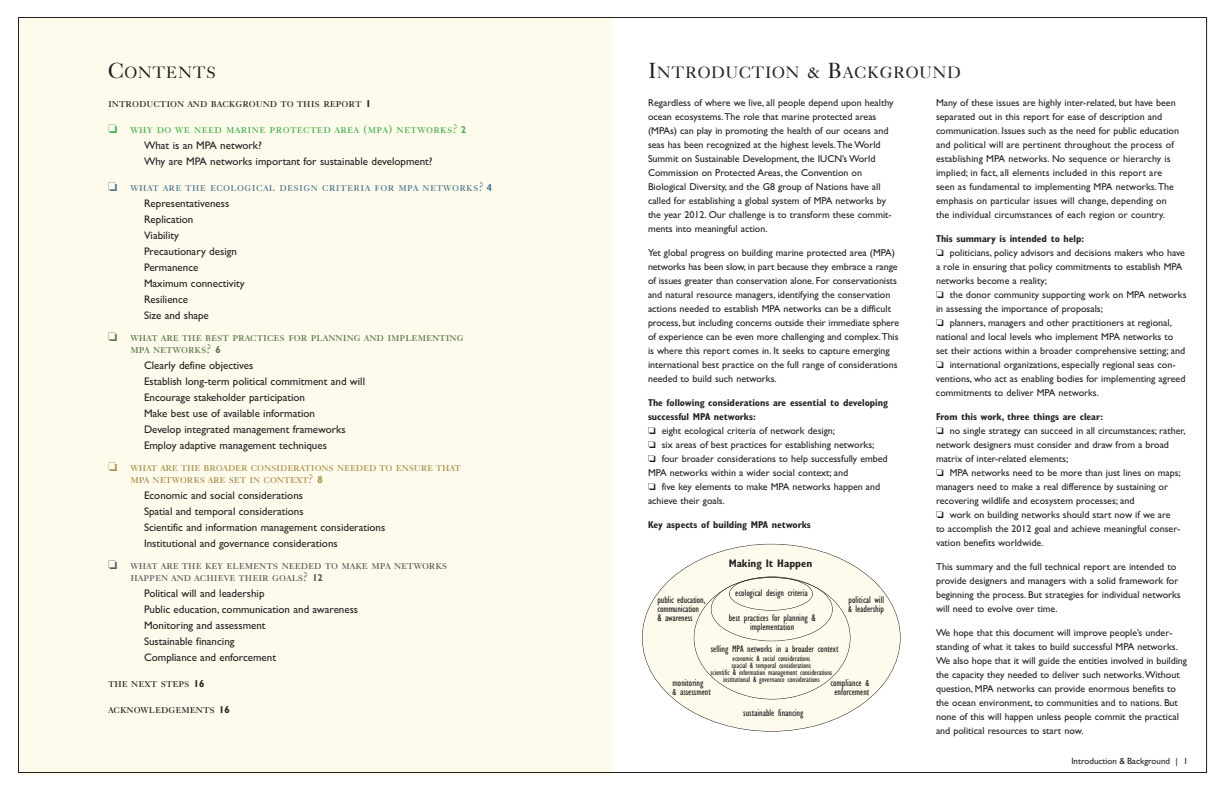
<style>
.page{position:relative;width:1224px;height:792px;background:#fff}
.page>*{position:absolute;margin:0;border:0;box-sizing:border-box;transform-origin:0 0}
.t1{font:16.5px "Caslon Five Forty Roman SC";letter-spacing:.04em;color:#231f20}
.t2{font:12.5px/26px "Caslon Five Forty Roman SC";color:#40ae49}
.t3{font:12.5px/12px "Caslon Five Forty Roman SC";letter-spacing:-.01em;color:#a68e49}
.t4{font:12.5px/12px "Caslon Five Forty Roman SC";color:#57585a}
.t5{font:12.5px/12px "Caslon Five Forty Roman SC";color:#547541}
.t6{font:12.5px "Caslon Five Forty Roman SC";letter-spacing:.03em;color:#4a768e}
.t7{font:12.5px/26px "Caslon Five Forty Roman SC";color:#231f20}
.t8{font:11px/16px "Gill Sans";color:#231f20}
.t9{font:700 condensed 11px "Gill Sans";color:#231f20}
.t10{font:10px/14px "Gill Sans";color:#231f20}
.t11{font:condensed 10px/9px "Gill Sans";color:#231f20}
.t12{font:700 condensed 10px "Gill Sans";color:#231f20}
.t13{font:9px "Gill Sans";color:#231f20}
.t14{font:condensed 8px/7px "Gill Sans";color:#231f20;text-align:center}
.s1{font-size:22px}
.s2{color:#231f20}
.s3{font-family:"Gill Sans";font-weight:700;font-stretch:condensed;font-size:10px;color:#231f20}
.s4{font-family:"Gill Sans";font-weight:700;font-stretch:condensed;font-size:10px}
.s5{font-weight:700;font-stretch:condensed}
.s6{font-size:9px}
</style>
<div class="page">
<div style="left:18px;top:18px;width:594px;height:756px;background:#fefaec"></div>
<div style="left:642px;top:544px;width:258px;height:187px;background:#fefaec;border-radius:50%"></div>
<div style="left:729px;top:577px;width:84px;height:34px;border:1px solid #231f20;border-radius:50%"></div>
<h1 class="t1" style="left:108px;top:67px;width:109px"><span class="s1">C</span>ONTENTS</h1>
<h1 class="t1" style="left:648px;top:67px;width:314px"><span class="s1">I</span>NTRODUCTION <span class="s1">&amp; B</span>ACKGROUND</h1>
<p class="t2" style="left:108px;top:91px;width:360px"><span class="s2">introduction and background to this report</span> <span class="s3">1<br></span>❏ why do we need marine protected area (mpa) networks? <span class="s4">2</span></p>
<p class="t8" style="left:144px;top:138px;width:290px">What is an MPA network?<br>Why are MPA networks important for sustainable development?</p>
<p class="t6" style="left:108px;top:183px;width:386px">❏ what are the ecological design criteria for mpa networks? <span class="s4">4</span></p>
<p class="t8" style="left:144px;top:196px;width:102px">Representativeness<br>Replication<br>Viability<br>Precautionary design<br>Permanence<br>Maximum connectivity<br>Resilience<br>Size and shape</p>
<p class="t5" style="left:130px;top:332px;width:335px;text-indent:-22px">❏ what are the best practices for planning and implementing mpa networks? <span class="s4">6</span></p>
<p class="t8" style="left:144px;top:358px;width:223px">Clearly define objectives<br>Establish long-term political commitment and will Encourage stakeholder participation<br>Make best use of available information<br>Develop integrated management frameworks Employ adaptive management techniques</p>
<p class="t3" style="left:130px;top:462px;width:332px;text-indent:-22px">❏ what are the broader considerations needed to ensure that mpa networks are set in context? <span class="s4">8</span></p>
<p class="t8" style="left:144px;top:488px;width:243px">Economic and social considerations<br>Spatial and temporal considerations<br>Scientific and information management considerations Institutional and governance considerations</p>
<p class="t4" style="left:130px;top:560px;width:318px;text-indent:-22px">❏ what are the key elements needed to make mpa networks happen and achieve their goals? <span class="s4">12</span></p>
<p class="t8" style="left:144px;top:586px;width:216px">Political will and leadership<br>Public education, communication and awareness<br>Monitoring and assessment<br>Sustainable financing<br>Compliance and enforcement</p>
<p class="t7" style="left:108px;top:671px;width:123px">the next steps <span class="s4">16 </span>acknowledgements <span class="s4">16</span></p>
<p class="t10" style="left:648px;top:95px;width:247px">Regardless of where we live, all people depend upon healthy ocean ecosystems.The role that marine protected areas (MPAs) can play in promoting the health of our oceans and seas has been recognized at the highest levels.The World Summit on Sustainable Development, the IUCN’s World Commission on Protected Areas, the Convention on Biological Diversity, and the G8 group of Nations have all called for establishing a global system of MPA networks by the year 2012. Our challenge is to transform these commit&shy;ments into meaningful action.</p>
<p class="t10" style="left:648px;top:245px;width:253px">Yet global progress on building marine protected area (MPA) networks has been slow, in part because they embrace a range of issues greater than conservation alone. For conservationists and natural resource managers, identifying the conservation actions needed to establish MPA networks can be a difficult process, but including concerns outside their immediate sphere of experience can be even more challenging and complex.This is where this report comes in. It seeks to capture emerging international best practice on the full range of considerations needed to build such networks.</p>
<p class="t10" style="left:648px;top:395px;width:242px"><span class="s5">The following considerations are essential to developing successful MPA networks:<br></span>❏ eight ecological criteria of network design;<br>❏ six areas of best practices for establishing networks;<br>❏ four broader considerations to help successfully embed MPA networks within a wider social context; and<br>❏ five key elements to make MPA networks happen and achieve their goals.</p>
<p class="t12" style="left:648px;top:521px;width:164px">Key aspects of building MPA networks</p>
<p class="t10" style="left:936px;top:95px;width:245px">Many of these issues are highly inter-related, but have been separated out in this report for ease of description and communication. Issues such as the need for public education and political will are pertinent throughout the process of establishing MPA networks. No sequence or hierarchy is implied; in fact, all elements included in this report are seen as fundamental to implementing MPA networks.The emphasis on particular issues will change, depending on the individual circumstances of each region or country.</p>
<p class="t10" style="left:936px;top:231px;width:252px"><span class="s5">This summary is intended to help:<br></span>❏ politicians, policy advisors and decisions makers who have a role in ensuring that policy commitments to establish MPA networks become a reality;<br>❏ the donor community supporting work on MPA networks in assessing the importance of proposals;<br>❏ planners, managers and other practitioners at regional, national and local levels who implement MPA networks to set their actions within a broader comprehensive setting; and ❏ international organizations, especially regional seas con&shy;ventions, who act as enabling bodies for implementing agreed commitments to deliver MPA networks.</p>
<p class="t10" style="left:936px;top:409px;width:251px"><span class="s5">From this work, three things are clear:<br></span>❏ no single strategy can succeed in all circumstances; rather, network designers must consider and draw from a broad matrix of inter-related elements;<br>❏ MPA networks need to be more than just lines on maps; managers need to make a real difference by sustaining or recovering wildlife and ecosystem processes; and<br>❏ work on building networks should start now if we are<br>to accomplish the 2012 goal and achieve meaningful conser&shy;vation benefits worldwide.</p>
<p class="t10" style="left:936px;top:559px;width:246px">This summary and the full technical report are intended to provide designers and managers with a solid framework for beginning the process. But strategies for individual networks will need to evolve over time.</p>
<p class="t10" style="left:936px;top:625px;width:253px">We hope that this document will improve people’s under&shy;standing of what it takes to build successful MPA networks.<br>We also hope that it will guide the entities involved in building the capacity they needed to deliver such networks.Without question, MPA networks can provide enormous benefits to the ocean environment, to communities and to nations. But none of this will happen unless people commit the practical and political resources to start now.</p>
<p class="t9" style="left:729px;top:559px;width:85px">Making It Happen</p>
<p class="t11" style="left:735px;top:589px;width:74px">ecological design criteria</p>
<p class="t11" style="left:729px;top:614px;width:88px;text-align:center">best practices for planning &amp; implementation</p>
<p class="t11" style="left:711px;top:645px;width:129px">selling MPA networks in a broader context</p>
<p class="t14" style="left:711px;top:655px;width:123px">economic &amp; social considerations<br>spacial &amp; temporal considerations<br>scientific &amp; information management considerations institutional &amp; governance considerations</p>
<p class="t11" style="left:658px;top:596px;width:49px">public education, communication &amp; awareness</p>
<p class="t11" style="left:848px;top:596px;width:38px">political will <span class="s6">&amp;</span> leadership</p>
<p class="t11" style="left:673px;top:679px;width:40px">monitoring<br><span class="s6">&amp;</span> assessment</p>
<p class="t11" style="left:830px;top:679px;width:40px;text-align:center">compliance <span class="s6">&amp; </span>enforcement</p>
<p class="t11" style="left:743px;top:709px;width:62px">sustainable financing</p>
<p class="t13" style="left:1071px;top:756px;width:118px">Introduction &amp; Background | 1</p>
</div>
